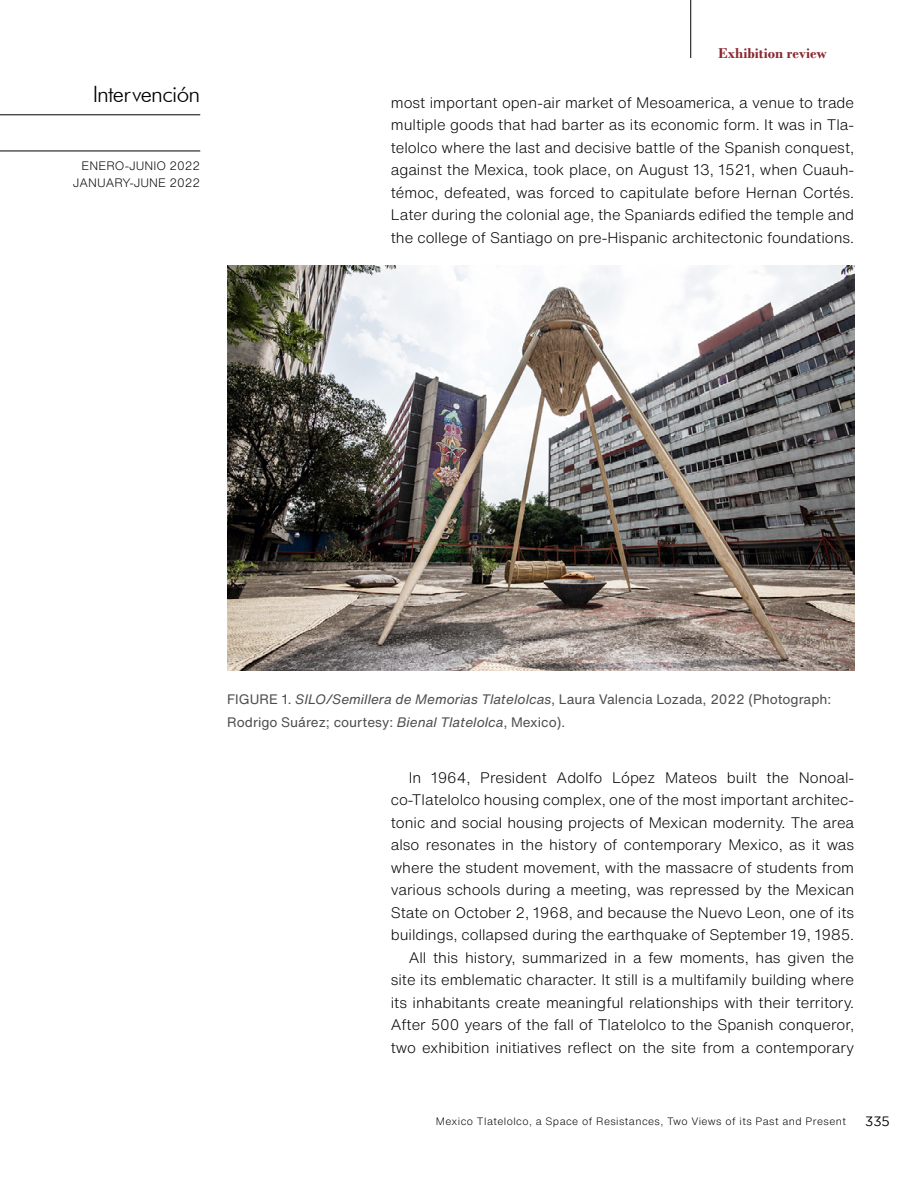
<style>
.page{position:relative;width:918px;height:1188px;background:#fff}
.page>*{position:absolute;margin:0;border:0;box-sizing:border-box;transform-origin:0 0}
.t1{font:300 22.5px "Futura BT";letter-spacing:-.03em;color:#000}
.t2{font:300 15px/22.5px "Helvetica Now Text";color:#000;text-align:justify}
.t3{font:700 15px "Bodoni";color:#8b2830}
.t4{font:13.5px/22.5px "Helvetica Now Text";color:#4d4d4d}
.t5{font:13.5px "Gotham";color:#000}
.t6{font:300 12px/16.5px "Helvetica Now Text";color:#000;text-align:right}
.t7{font:300 10.5px "Helvetica Now Text";letter-spacing:.04em;color:#000}
.s1{font-style:italic}
</style>
<div class="page">
<hr style="left:690px;top:0;width:1px;height:58px;background:#000">
<hr style="left:0;top:115px;width:200px;height:1px;background:#000">
<hr style="left:0;top:151px;width:200px;height:1px;background:#000">
<img style="left:227px;top:266px;width:627px;height:404px">
<h1 class="t1" style="left:93px;top:80px;width:109px">Intervención</h1>
<p class="t6" style="left:73px;top:157px;width:129px">ENERO-JUNIO 2022<br>JANUARY-JUNE 2022</p>
<p class="t3" style="left:718px;top:44px;width:110px">Exhibition review</p>
<p class="t2" style="left:391px;top:90px;width:465px">most important open-air market of Mesoamerica, a venue to trade multiple goods that had barter as its economic form. It was in Tla&shy;telolco where the last and decisive battle of the Spanish conquest, against the Mexica, took place, on August 13, 1521, when Cuauh&shy;témoc, defeated, was forced to capitulate before Hernan Cortés.<br>Later during the colonial age, the Spaniards edified the temple and the college of Santiago on pre-Hispanic architectonic foundations.</p>
<p class="t4" style="left:227px;top:688px;width:606px">FIGURE 1. <span class="s1">SILO/Semillera de Memorias Tlatelolcas</span>, Laura Valencia Lozada, 2022 (Photograph:<br>Rodrigo Suárez; courtesy: <span class="s1">Bienal Tlatelolca</span>, Mexico).</p>
<p class="t2" style="left:391px;top:765px;width:465px;text-align:right">In 1964, President Adolfo López Mateos built the Nonoal&shy;co-Tlatelolco housing complex, one of the most important architec&shy;tonic and social housing projects of Mexican modernity. The area also resonates in the history of contemporary Mexico, as it was where the student movement, with the massacre of students from various schools during a meeting, was repressed by the Mexican State on October 2, 1968, and because the Nuevo Leon, one of its buildings, collapsed during the earthquake of September 19, 1985.<br>All this history, summarized in a few moments, has given the site its emblematic character. It still is a multifamily building where its inhabitants create meaningful relationships with their territory.<br>After 500 years of the fall of Tlatelolco to the Spanish conqueror, two exhibition initiatives reflect on the site from a contemporary</p>
<p class="t7" style="left:436px;top:1114px;width:412px">Mexico Tlatelolco, a Space of Resistances, Two Views of its Past and Present</p>
<p class="t5" style="left:865px;top:1113px;width:26px">335</p>
</div>
